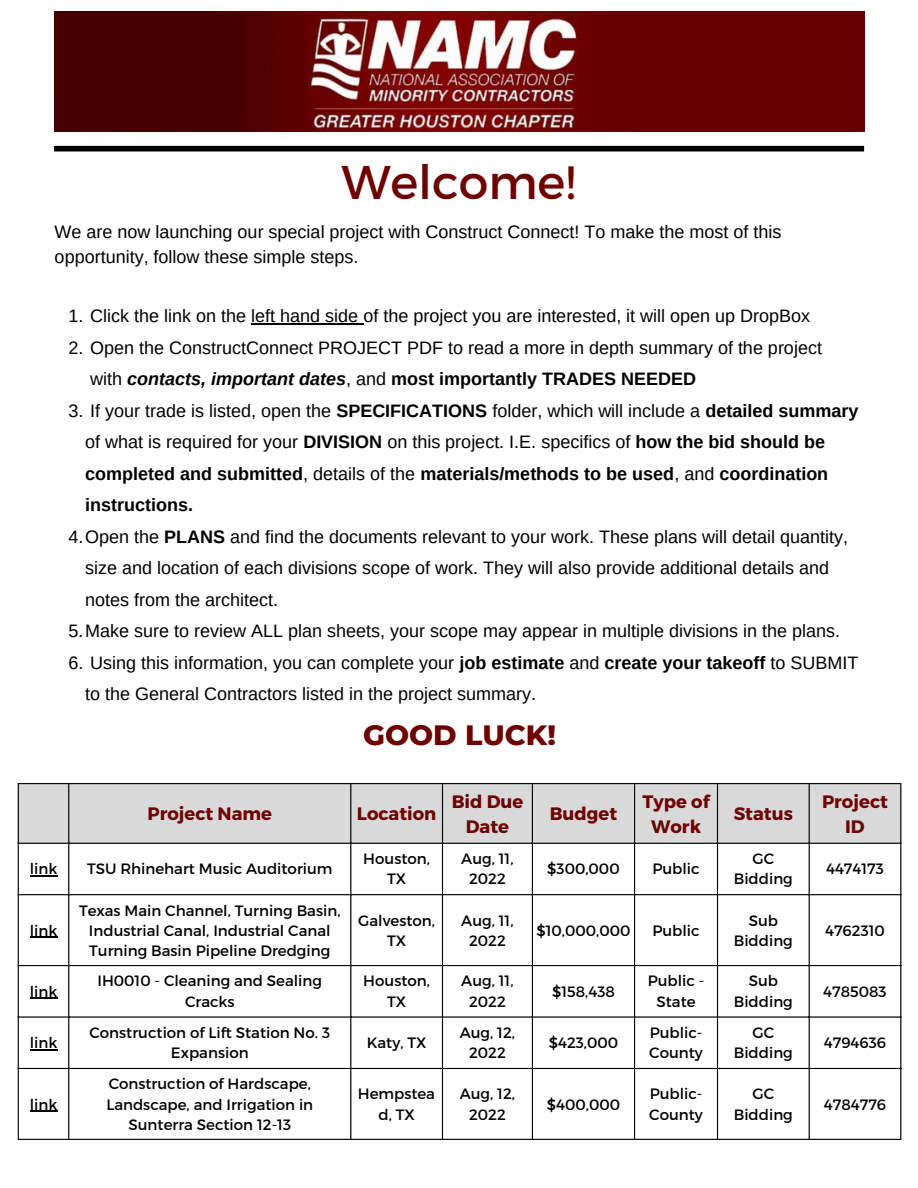
<style>
.page{position:relative;width:918px;height:1188px;background:#fff}
.page>*{position:absolute;margin:0;border:0;box-sizing:border-box;transform-origin:0 0}
.t1{font:47.25px "Montserrat";color:#6e0101}
.t2{font:800 28.5px "Montserrat";color:#6e0101}
.t3{font:18px/31.5px "Arimo";color:#000}
.t4{font:700 18px "Arimo";color:#000}
.t5{font:700 18px/24.8px "Montserrat";color:#6e0101;text-align:center}
.t6{font:15px/20.2px "Montserrat";color:#000;text-align:center}
.s1{font-weight:700;font-style:italic}
.s2{font-weight:700}
.s3{font-weight:400}
</style>
<div class="page">
<img style="left:54px;top:12px;width:810px;height:120px">
<div style="left:54px;top:146px;width:810px;height:5px;background:#000"></div>
<hr style="left:251px;top:324px;width:112px;height:1px;background:#000">
<div style="left:19px;top:784px;width:881px;height:59px;background:#d9d9d9"></div>
<svg style="left:30px;top:875px;width:27px;height:1px"></svg>
<svg style="left:30px;top:937px;width:27px;height:1px"></svg>
<svg style="left:30px;top:998px;width:27px;height:1px"></svg>
<svg style="left:30px;top:1049px;width:27px;height:1px"></svg>
<svg style="left:30px;top:1111px;width:27px;height:1px"></svg>
<hr style="left:18px;top:784px;width:1px;height:355px;background:#000">
<hr style="left:68px;top:784px;width:1px;height:355px;background:#000">
<hr style="left:350px;top:784px;width:1px;height:355px;background:#000">
<hr style="left:442px;top:784px;width:1px;height:355px;background:#000">
<hr style="left:532px;top:784px;width:1px;height:355px;background:#000">
<hr style="left:634px;top:784px;width:1px;height:355px;background:#000">
<hr style="left:717px;top:784px;width:1px;height:355px;background:#000">
<hr style="left:809px;top:784px;width:1px;height:355px;background:#000">
<hr style="left:900px;top:784px;width:1px;height:355px;background:#000">
<hr style="left:18px;top:783px;width:883px;height:1px;background:#000">
<hr style="left:18px;top:843px;width:883px;height:1px;background:#000">
<hr style="left:18px;top:894px;width:883px;height:1px;background:#000">
<hr style="left:18px;top:965px;width:883px;height:1px;background:#000">
<hr style="left:18px;top:1016px;width:883px;height:2px;background:#000">
<hr style="left:18px;top:1068px;width:883px;height:1px;background:#000">
<hr style="left:18px;top:1139px;width:883px;height:1px;background:#000">
<h1 class="t1" style="left:342px;top:151px;width:235px">Welcome!</h1>
<p class="t3" style="left:55px;top:219px;width:728px;line-height:24.8px">We are now launching our special project with Construct Connect! To make the most of this opportunity, follow these simple steps.</p>
<p class="t3" style="left:68px;top:300px;width:743px">1. Click the link on the left hand side of the project you are interested, it will open up DropBox</p>
<p class="t3" style="left:90px;top:332px;width:733px;text-indent:-22px">2. Open the ConstructConnect PROJECT PDF to read a more in depth summary of the project with <span class="s1">contacts, important dates</span>, and <span class="s2">most importantly TRADES NEEDED</span></p>
<p class="t3" style="left:68px;top:395px;width:791px">3. If your trade is listed, open the <span class="s2">SPECIFICATIONS</span> folder, which will include a <span class="s2">detailed summary</span></p>
<p class="t3" style="left:85px;top:426px;width:741px">of what is required for your <span class="s2">DIVISION</span> on this project. I.E. specifics of <span class="s2">how the bid should be</span></p>
<p class="t4" style="left:85px;top:464px;width:745px">completed and submitted<span class="s3">, details of the</span> materials/methods to be used<span class="s3">, and</span> coordination</p>
<p class="t4" style="left:85px;top:495px;width:109px">instructions.</p>
<p class="t3" style="left:68px;top:521px;width:781px">4.Open the <span class="s2">PLANS</span> and find the documents relevant to your work. These plans will detail quantity,</p>
<p class="t3" style="left:85px;top:552px;width:745px">size and location of each divisions scope of work. They will also provide additional details and</p>
<p class="t3" style="left:85px;top:584px;width:194px">notes from the architect.</p>
<p class="t3" style="left:68px;top:615px;width:773px">5.Make sure to review ALL plan sheets, your scope may appear in multiple divisions in the plans.</p>
<p class="t3" style="left:85px;top:647px;width:775px;text-indent:-17px">6. Using this information, you can complete your <span class="s2">job estimate</span> and <span class="s2">create your takeoff</span> to SUBMIT to the General Contractors listed in the project summary.</p>
<h2 class="t2" style="left:363px;top:718px;width:194px">GOOD LUCK!</h2>
<p class="t5" style="left:148px;top:801px;width:126px">Project Name</p>
<p class="t5" style="left:357px;top:801px;width:81px">Location</p>
<p class="t5" style="left:452px;top:788px;width:73px">Bid Due<br>Date</p>
<p class="t5" style="left:550px;top:801px;width:69px">Budget</p>
<p class="t5" style="left:642px;top:788px;width:69px">Type of<br>Work</p>
<p class="t5" style="left:734px;top:801px;width:61px">Status</p>
<p class="t5" style="left:822px;top:788px;width:67px">Project<br>ID</p>
<p class="t6" style="left:30px;top:858px;width:29px">link</p>
<p class="t6" style="left:87px;top:858px;width:247px">TSU Rhinehart Music Auditorium</p>
<p class="t6" style="left:363px;top:848px;width:68px">Houston,<br>TX</p>
<p class="t6" style="left:461px;top:848px;width:54px">Aug, 11,<br>2022</p>
<p class="t6" style="left:547px;top:858px;width:74px">$300,000</p>
<p class="t6" style="left:652px;top:858px;width:49px">Public</p>
<p class="t6" style="left:734px;top:848px;width:61px">GC<br>Bidding</p>
<p class="t6" style="left:826px;top:858px;width:59px">4474173</p>
<p class="t6" style="left:30px;top:920px;width:29px">link</p>
<p class="t6" style="left:79px;top:899px;width:263px">Texas Main Channel, Turning Basin,<br>Industrial Canal, Industrial Canal<br>Turning Basin Pipeline Dredging</p>
<p class="t6" style="left:358px;top:909px;width:78px">Galveston,<br>TX</p>
<p class="t6" style="left:461px;top:909px;width:54px">Aug, 11,<br>2022</p>
<p class="t6" style="left:536px;top:920px;width:96px">$10,000,000</p>
<p class="t6" style="left:652px;top:920px;width:49px">Public</p>
<p class="t6" style="left:734px;top:909px;width:61px">Sub<br>Bidding</p>
<p class="t6" style="left:825px;top:920px;width:61px">4762310</p>
<p class="t6" style="left:30px;top:980px;width:29px">link</p>
<p class="t6" style="left:98px;top:970px;width:226px">IH0010 - Cleaning and Sealing<br>Cracks</p>
<p class="t6" style="left:363px;top:970px;width:68px">Houston,<br>TX</p>
<p class="t6" style="left:461px;top:970px;width:54px">Aug, 11,<br>2022</p>
<p class="t6" style="left:552px;top:980px;width:64px">$158,438</p>
<p class="t6" style="left:648px;top:970px;width:58px">Public -<br>State</p>
<p class="t6" style="left:734px;top:970px;width:61px">Sub<br>Bidding</p>
<p class="t6" style="left:823px;top:980px;width:65px">4785083</p>
<p class="t6" style="left:30px;top:1032px;width:29px">link</p>
<p class="t6" style="left:90px;top:1022px;width:242px">Construction of Lift Station No. 3<br>Expansion</p>
<p class="t6" style="left:367px;top:1032px;width:61px">Katy, TX</p>
<p class="t6" style="left:460px;top:1022px;width:57px">Aug, 12,<br>2022</p>
<p class="t6" style="left:549px;top:1032px;width:71px">$423,000</p>
<p class="t6" style="left:649px;top:1022px;width:55px;text-align:left">Public-<br>County</p>
<p class="t6" style="left:734px;top:1022px;width:61px">GC<br>Bidding</p>
<p class="t6" style="left:824px;top:1032px;width:64px">4794636</p>
<p class="t6" style="left:30px;top:1093px;width:29px">link</p>
<p class="t6" style="left:106px;top:1073px;width:208px">Construction of Hardscape,<br>Landscape, and Irrigation in<br>Sunterra Section 12-13</p>
<p class="t6" style="left:358px;top:1083px;width:79px">Hempstea d, TX</p>
<p class="t6" style="left:460px;top:1083px;width:57px">Aug, 12,<br>2022</p>
<p class="t6" style="left:547px;top:1093px;width:75px">$400,000</p>
<p class="t6" style="left:649px;top:1083px;width:55px;text-align:left">Public-<br>County</p>
<p class="t6" style="left:734px;top:1083px;width:61px">GC<br>Bidding</p>
<p class="t6" style="left:824px;top:1093px;width:64px">4784776</p>
</div>
